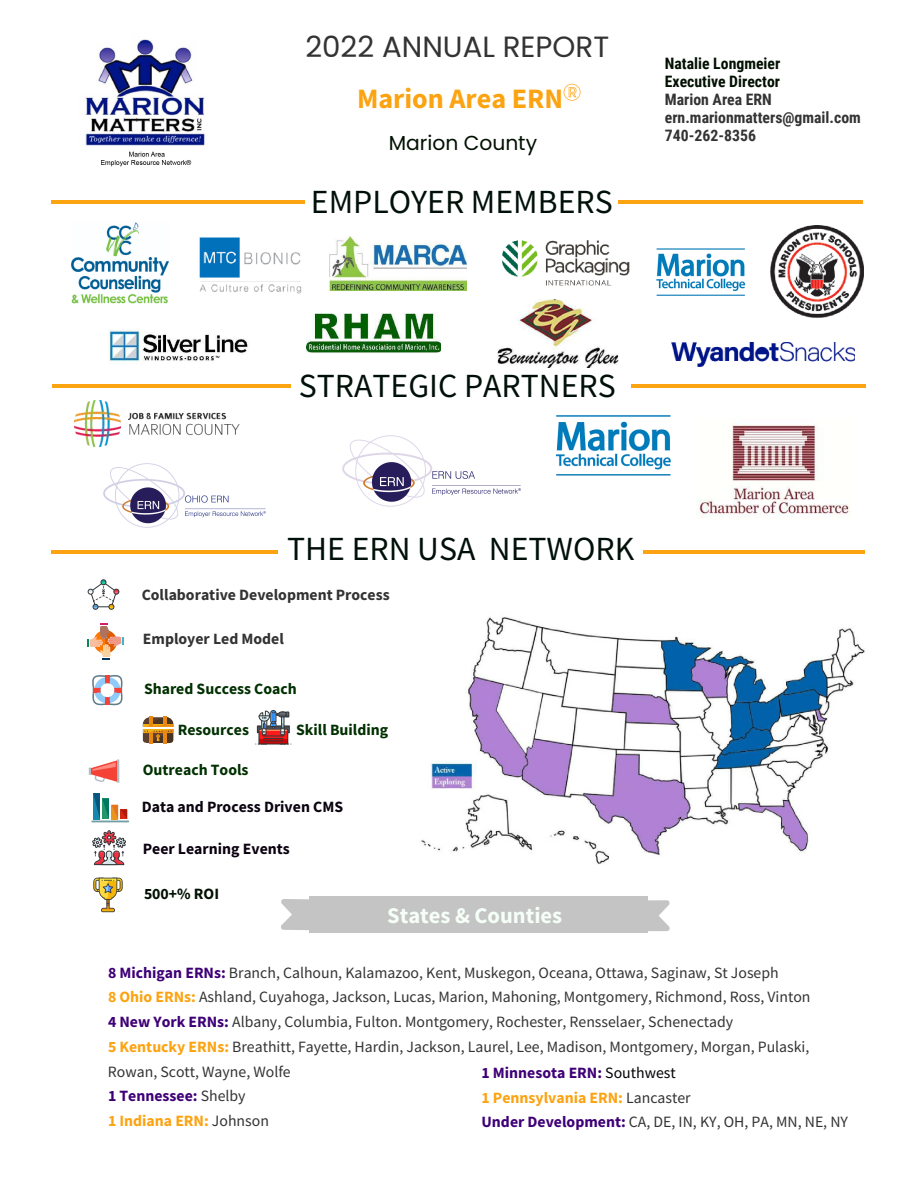
<style>
.page{position:relative;width:918px;height:1188px;background:#fff}
.page>*{position:absolute;margin:0;border:0;box-sizing:border-box;transform-origin:0 0}
.t1{font:33.75px "Source Sans Pro";color:#001009}
.t2{font:29.25px "Poppins";color:#333}
.t3{font:700 28.2px "Source Sans Pro";color:#fca311}
.t4{font:700 22.5px "Source Sans Pro";color:#f5fff7}
.t5{font:20.25px "Poppins";color:#001000}
.t6{font:15.75px/24.8px "Source Sans Pro";color:#333}
.t7{font:700 15.75px "Source Sans Pro";color:#003001}
.t8{font:700 15.75px/18px "Roboto Condensed";color:#333}
.t9{font:700 15.75px "Source Sans Pro";color:#333}
.t10{font:700 15.75px/18px "Roboto Condensed";color:#001000}
.t11{font:700 15.75px "Source Sans Pro";color:#0b0410}
.t12{font:700 15.75px "Source Sans Pro";color:#0b0110}
.t13{font:700 15.75px "Source Sans Pro";color:#001001}
.s1{font-weight:700;color:#3f0077}
.s2{font-weight:700;color:#fca311}
.s3{color:#030005}
</style>
<div class="page">
<hr style="left:52px;top:200px;width:253px;height:4px;background:#fca311">
<hr style="left:619px;top:200px;width:244px;height:4px;background:#fca311">
<hr style="left:52px;top:385px;width:238px;height:3px;background:#fca311">
<hr style="left:631px;top:385px;width:234px;height:3px;background:#fca311">
<hr style="left:52px;top:550px;width:226px;height:3px;background:#fca311">
<hr style="left:644px;top:550px;width:221px;height:3px;background:#fca311">
<svg style="left:87px;top:623px;width:37px;height:37px"></svg>
<svg style="left:88px;top:579px;width:31px;height:31px"></svg>
<svg style="left:92px;top:675px;width:31px;height:31px"></svg>
<hr style="left:117px;top:759px;width:2px;height:24px;background:#b0bec5">
<svg style="left:89px;top:760px;width:28px;height:22px"></svg>
<hr style="left:91px;top:821px;width:38px;height:1px;background:#719fa3">
<svg style="left:93px;top:793px;width:34px;height:26px"></svg>
<svg style="left:92px;top:830px;width:34px;height:35px"></svg>
<svg style="left:143px;top:717px;width:30px;height:26px"></svg>
<svg style="left:93px;top:878px;width:30px;height:34px"></svg>
<svg style="left:256px;top:710px;width:36px;height:35px"></svg>
<img style="left:342px;top:435px;width:179px;height:72px">
<img style="left:108px;top:330px;width:140px;height:34px">
<img style="left:656px;top:248px;width:90px;height:48px">
<img style="left:74px;top:400px;width:166px;height:47px">
<img style="left:306px;top:314px;width:135px;height:38px">
<img style="left:556px;top:415px;width:115px;height:61px">
<img style="left:85px;top:39px;width:120px;height:128px">
<img style="left:330px;top:236px;width:137px;height:54px">
<img style="left:771px;top:225px;width:93px;height:92px">
<img style="left:697px;top:423px;width:153px;height:95px">
<svg style="left:564px;top:84px;width:16px;height:17px"></svg>
<img style="left:103px;top:463px;width:163px;height:65px">
<svg style="left:281px;top:899px;width:28px;height:31px"></svg>
<svg style="left:648px;top:900px;width:22px;height:31px"></svg>
<div style="left:309px;top:897px;width:339px;height:36px;background:#c4c4c4"></div>
<img style="left:421px;top:617px;width:444px;height:247px">
<img style="left:71px;top:222px;width:98px;height:82px">
<img style="left:501px;top:240px;width:129px;height:46px">
<img style="left:497px;top:299px;width:122px;height:69px">
<img style="left:672px;top:342px;width:183px;height:25px">
<img style="left:199px;top:237px;width:103px;height:57px">
<h2 class="t2" style="left:305px;top:30px;width:305px">2022 ANNUAL REPORT</h2>
<h3 class="t3" style="left:357px;top:80px;width:208px">Marion Area ERN</h3>
<p class="t5" style="left:389px;top:131px;width:150px">Marion County</p>
<h1 class="t1" style="left:311px;top:180px;width:303px">EMPLOYER MEMBERS</h1>
<p class="t10" style="left:665px;top:53px;width:117px">Natalie Longmeier<br>Executive Director</p>
<p class="t8" style="left:665px;top:89px;width:198px">Marion Area ERN ern.marionmatters@gmail.com<br>740-262-8356</p>
<h1 class="t1" style="left:299px;top:364px;width:318px">STRATEGIC PARTNERS</h1>
<h1 class="t1" style="left:287px;top:528px;width:349px">THE ERN USA NETWORK</h1>
<p class="t9" style="left:142px;top:584px;width:250px">Collaborative Development Process</p>
<p class="t9" style="left:143px;top:628px;width:143px">Employer Led Model</p>
<p class="t7" style="left:144px;top:678px;width:154px">Shared Success Coach</p>
<p class="t7" style="left:178px;top:719px;width:73px">Resources</p>
<p class="t7" style="left:296px;top:719px;width:94px">Skill Building</p>
<p class="t7" style="left:143px;top:759px;width:107px">Outreach Tools</p>
<p class="t11" style="left:142px;top:796px;width:203px">Data and Process Driven CMS</p>
<p class="t12" style="left:143px;top:838px;width:148px">Peer Learning Events</p>
<p class="t13" style="left:144px;top:883px;width:77px">500+% ROI</p>
<h3 class="t4" style="left:387px;top:900px;width:176px">States &amp; Counties</h3>
<h3 class="t4" style="left:378px;top:904px;width:194px">Number &amp; Counties</h3>
<p class="t6" style="left:108px;top:960px;width:704px"><span class="s1">8 Michigan ERNs:</span> Branch, Calhoun, Kalamazoo, Kent, Muskegon, Oceana, Ottawa, Saginaw, St Joseph<br><span class="s2">8 Ohio ERNs:</span> Ashland, Cuyahoga, Jackson, Lucas, Marion, Mahoning, Montgomery, Richmond, Ross, Vinton <span class="s1">4 New York ERNs:</span> Albany, Columbia, Fulton. Montgomery, Rochester, Rensselaer, Schenectady<br><span class="s2">5 Kentucky ERNs:</span> Breathitt, Fayette, Hardin, Jackson, Laurel, Lee, Madison, Montgomery, Morgan, Pulaski, Rowan, Scott, Wayne, Wolfe<br><span class="s1">1 Tennessee:</span> Shelby<br><span class="s2">1 Indiana ERN:</span> Johnson</p>
<p class="t6" style="left:482px;top:1060px;width:368px"><span class="s1">1 Minnesota ERN:</span> <span class="s3">Southwest<br></span><span class="s2">1 Pennsylvania ERN:</span> Lancaster<br><span class="s1">Under Development:</span> CA, DE, IN, KY, OH, PA, MN, NE, NY</p>
</div>
